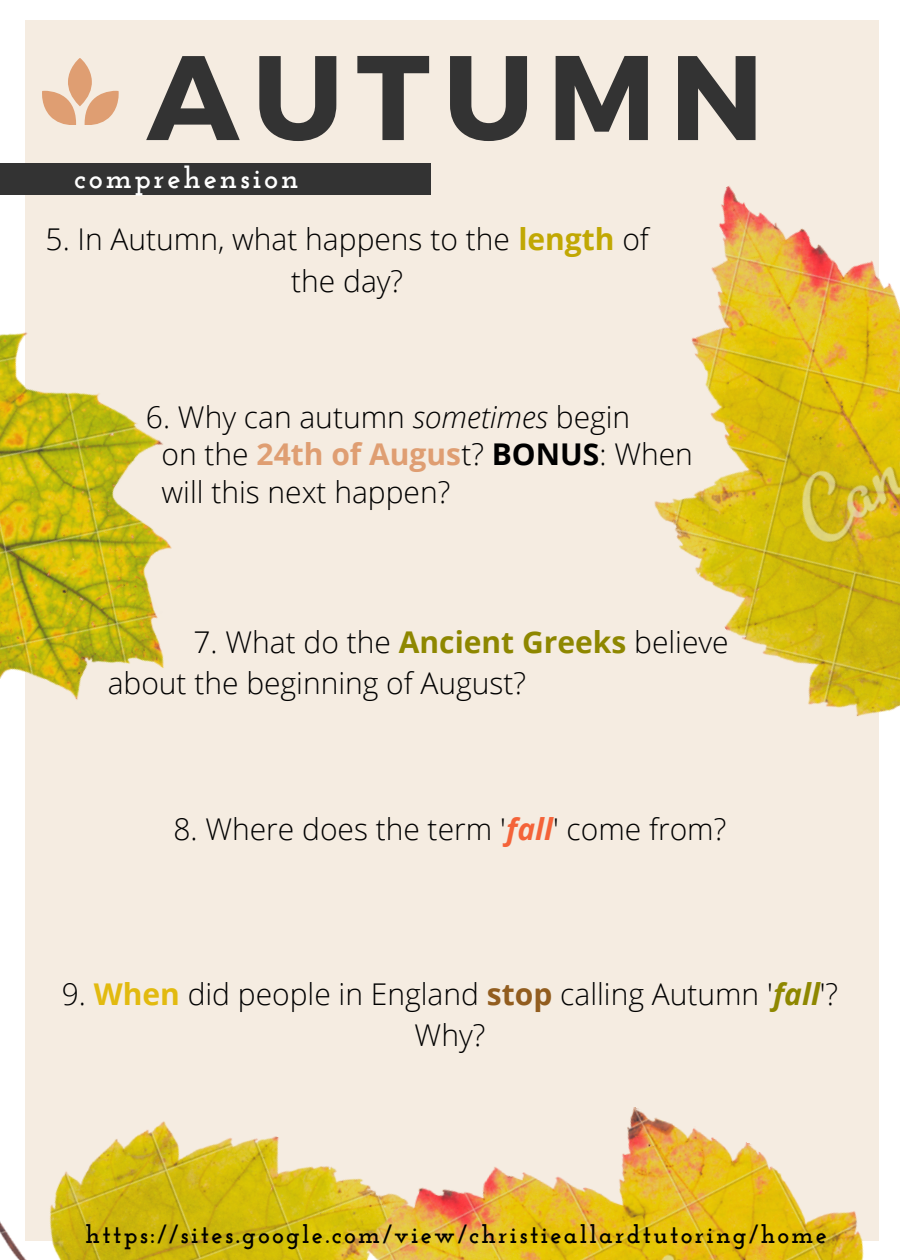
<style>
.page{position:relative;width:900px;height:1260px;background:#fff}
.page>*{position:absolute;margin:0;border:0;box-sizing:border-box;transform-origin:0 0}
.t1{font:700 120px "Montserrat";letter-spacing:.11em;color:#333}
.t2{font:300 30px/41.2px "Open Sans";color:#000;text-align:center}
.t3{font:700 30px "Josefin Slab";letter-spacing:.09em;color:#fff}
.t4{font:700 25.25px "Josefin Slab";letter-spacing:.09em;color:#000}
.s1{font-weight:700;color:#c1a803}
.s2{font-style:italic}
.s3{font-weight:700;color:#df9e72}
.s4{font-weight:700}
.s5{font-weight:700;color:#8e8700}
.s6{font-weight:700;font-style:italic;color:#f46339}
.s7{font-weight:700;color:#e2ba0f}
.s8{font-weight:700;color:#925d1f}
.s9{font-weight:700;font-style:italic;color:#8e8700}
</style>
<div class="page">
<div style="left:25px;top:20px;width:853px;height:1221px;background:#f5ece1"></div>
<img style="left:624px;top:1030px;width:255px;height:230px">
<img style="left:0;top:332px;width:172px;height:368px">
<img style="left:654px;top:92px;width:246px;height:777px">
<img style="left:0;top:1121px;width:624px;height:139px">
<div style="left:0;top:163px;width:431px;height:32px;background:#333"></div>
<svg style="left:42px;top:58px;width:77px;height:66px"></svg>
<p class="t1" style="left:147px;top:19px;width:619px">AUTUMN</p>
<p class="t3" style="left:74px;top:165px;width:226px">comprehension</p>
<p class="t2" style="left:46px;top:218px;width:605px">5. In Autumn, what happens to the <span class="s1">length</span> of the day?</p>
<p class="t2" style="left:146px;top:396px;width:486px">6. Why can autumn <span class="s2">sometimes</span> begin</p>
<p class="t2" style="left:162px;top:433px;width:533px">on the <span class="s3">24th of Augus</span>t? <span class="s4">BONUS</span>: When</p>
<p class="t2" style="left:162px;top:471px;width:290px">will this next happen?</p>
<p class="t2" style="left:193px;top:620px;width:537px">7. What do the <span class="s5">Ancient Greeks</span> believe</p>
<p class="t2" style="left:108px;top:662px;width:420px">about the beginning of August?</p>
<p class="t2" style="left:173px;top:808px;width:554px">8. Where does the term '<span class="s6">fall</span>' come from?</p>
<p class="t2" style="left:62px;top:973px;width:778px">9. <span class="s7">When</span> did people in England <span class="s8">stop</span> calling Autumn '<span class="s9">fall</span>'?<br>Why?</p>
<p class="t4" style="left:85px;top:1224px;width:743px">https://sites.google.com/view/christieallardtutoring/home</p>
</div>
